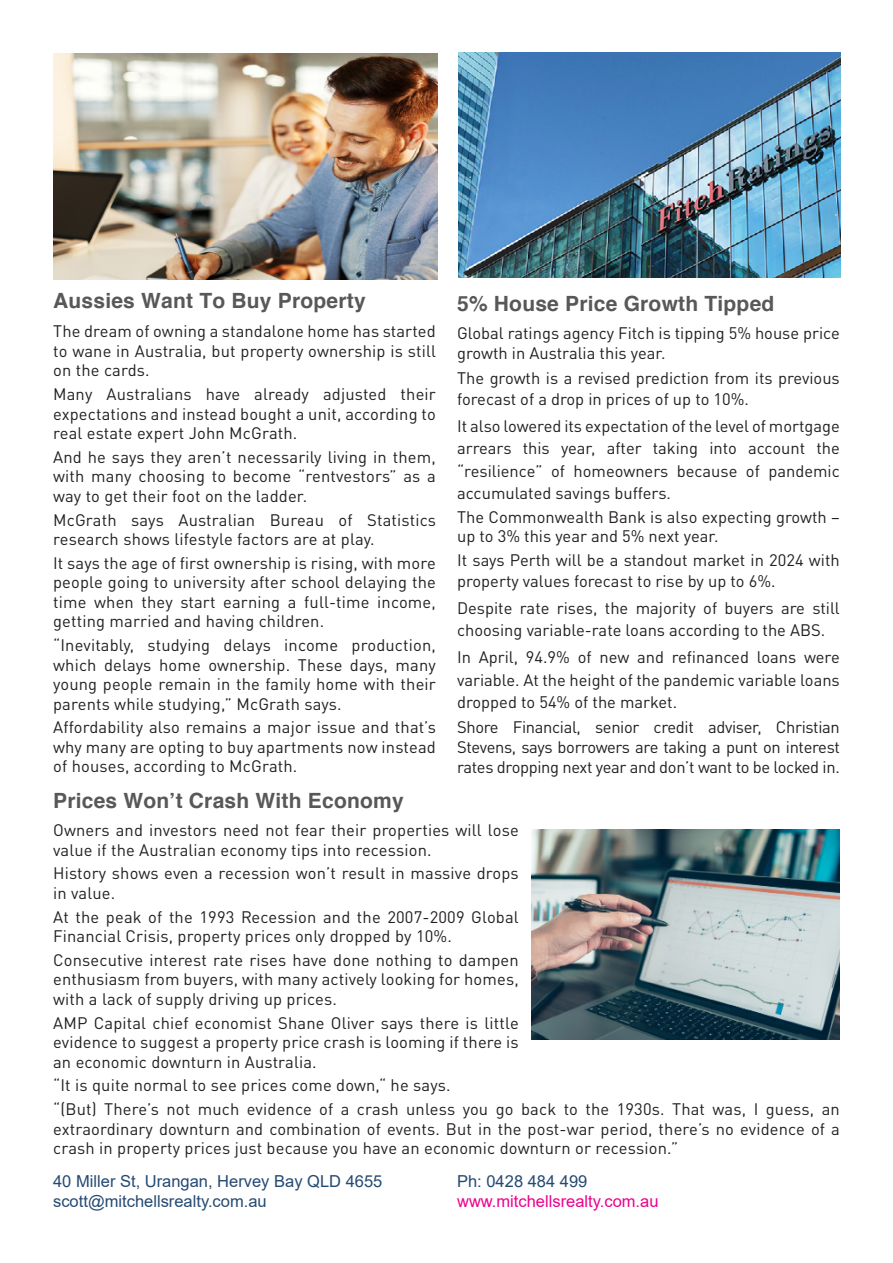
<style>
.page{position:relative;width:893px;height:1263px;background:#fff}
.page>*{position:absolute;margin:0;border:0;box-sizing:border-box;transform-origin:0 0}
.small_sub_header{font:700 21px "Helvetica";letter-spacing:.01em;color:#57585a}
.Body_Copy{font:16.5px/19.5px "DIN Pro";letter-spacing:.005em;color:#231f20;text-align:justify}
.reaching_out_contact{font:16.5px "Arial";color:#254a72}
.reaching_out_contact-2{font:16.5px "Arial";color:#ed008c}
</style>
<div class="page">
<img style="left:531px;top:829px;width:309px;height:210px">
<img style="left:53px;top:53px;width:385px;height:226px">
<img style="left:458px;top:52px;width:383px;height:226px">
<p class="small_sub_header" style="left:53px;top:287px;width:314px">Aussies Want To Buy Property</p>
<p class="Body_Copy" style="left:53px;top:320px;width:384px">The dream of owning a standalone home has started to wane in Australia, but property ownership is still on the cards.</p>
<p class="Body_Copy" style="left:53px;top:383px;width:384px">Many Australians have already adjusted their expectations and instead bought a unit, according to real estate expert John McGrath.</p>
<p class="Body_Copy" style="left:53px;top:445px;width:384px">And he says they aren’t necessarily living in them, with many choosing to become “rentvestors” as a way to get their foot on the ladder.</p>
<p class="Body_Copy" style="left:53px;top:508px;width:384px">McGrath says Australian Bureau of Statistics research shows lifestyle factors are at play.</p>
<p class="Body_Copy" style="left:53px;top:551px;width:384px">It says the age of first ownership is rising, with more people going to university after school delaying the time when they start earning a full-time income, getting married and having children.</p>
<p class="Body_Copy" style="left:53px;top:634px;width:384px">“Inevitably, studying delays income production, which delays home ownership. These days, many young people remain in the family home with their parents while studying,” McGrath says.</p>
<p class="Body_Copy" style="left:53px;top:716px;width:384px">Affordability also remains a major issue and that’s why many are opting to buy apartments now instead of houses, according to McGrath.</p>
<p class="small_sub_header" style="left:53px;top:787px;width:352px">Prices Won’t Crash With Economy</p>
<p class="Body_Copy" style="left:53px;top:819px;width:467px">Owners and investors need not fear their properties will lose value if the Australian economy tips into recession.</p>
<p class="Body_Copy" style="left:53px;top:862px;width:467px">History shows even a recession won’t result in massive drops in value.</p>
<p class="Body_Copy" style="left:53px;top:905px;width:467px">At the peak of the 1993 Recession and the 2007-2009 Global<br>Financial Crisis, property prices only dropped by 10%.</p>
<p class="Body_Copy" style="left:53px;top:948px;width:467px">Consecutive interest rate rises have done nothing to dampen enthusiasm from buyers, with many actively looking for homes, with a lack of supply driving up prices.</p>
<p class="Body_Copy" style="left:53px;top:1011px;width:467px">AMP Capital chief economist Shane Oliver says there is little evidence to suggest a property price crash is looming if there is an economic downturn in Australia.</p>
<p class="Body_Copy" style="left:53px;top:1074px;width:399px">“It is quite normal to see prices come down,“ he says.</p>
<p class="Body_Copy" style="left:53px;top:1098px;width:788px">“(But) There’s not much evidence of a crash unless you go back to the 1930s. That was, I guess, an extraordinary downturn and combination of events. But in the post-war period, there’s no evidence of a crash in property prices just because you have an economic downturn or recession.”</p>
<p class="small_sub_header" style="left:457px;top:290px;width:319px">5% House Price Growth Tipped</p>
<p class="Body_Copy" style="left:457px;top:322px;width:384px">Global ratings agency Fitch is tipping 5% house price growth in Australia this year.</p>
<p class="Body_Copy" style="left:457px;top:366px;width:384px;line-height:21px">The growth is a revised prediction from its previous forecast of a drop in prices of up to 10%.</p>
<p class="Body_Copy" style="left:457px;top:413px;width:384px;line-height:22.5px">It also lowered its expectation of the level of mortgage arrears this year, after taking into account the “resilience” of homeowners because of pandemic accumulated savings buffers.</p>
<p class="Body_Copy" style="left:457px;top:505px;width:384px">The Commonwealth Bank is also expecting growth – up to 3% this year and 5% next year.</p>
<p class="Body_Copy" style="left:457px;top:548px;width:384px;line-height:21px">It says Perth will be a standout market in 2024 with property values forecast to rise by up to 6%.</p>
<p class="Body_Copy" style="left:457px;top:595px;width:384px;line-height:22.5px">Despite rate rises, the majority of buyers are still choosing variable-rate loans according to the ABS.</p>
<p class="Body_Copy" style="left:457px;top:644px;width:384px;line-height:22.5px">In April, 94.9% of new and refinanced loans were variable. At the height of the pandemic variable loans dropped to 54% of the market.</p>
<p class="Body_Copy" style="left:457px;top:715px;width:384px;line-height:20.2px">Shore Financial, senior credit adviser, Christian Stevens, says borrowers are taking a punt on interest rates dropping next year and don’t want to be locked in.</p>
<p class="reaching_out_contact" style="left:53px;top:1170px;width:331px">40 Miller St, Urangan, Hervey Bay QLD 4655</p>
<p class="reaching_out_contact" style="left:53px;top:1190px;width:215px">scott@mitchellsrealty.com.au</p>
<p class="reaching_out_contact" style="left:457px;top:1170px;width:132px">Ph: 0428 484 499</p>
<p class="reaching_out_contact-2" style="left:457px;top:1190px;width:203px">www.mitchellsrealty.com.au</p>
</div>
